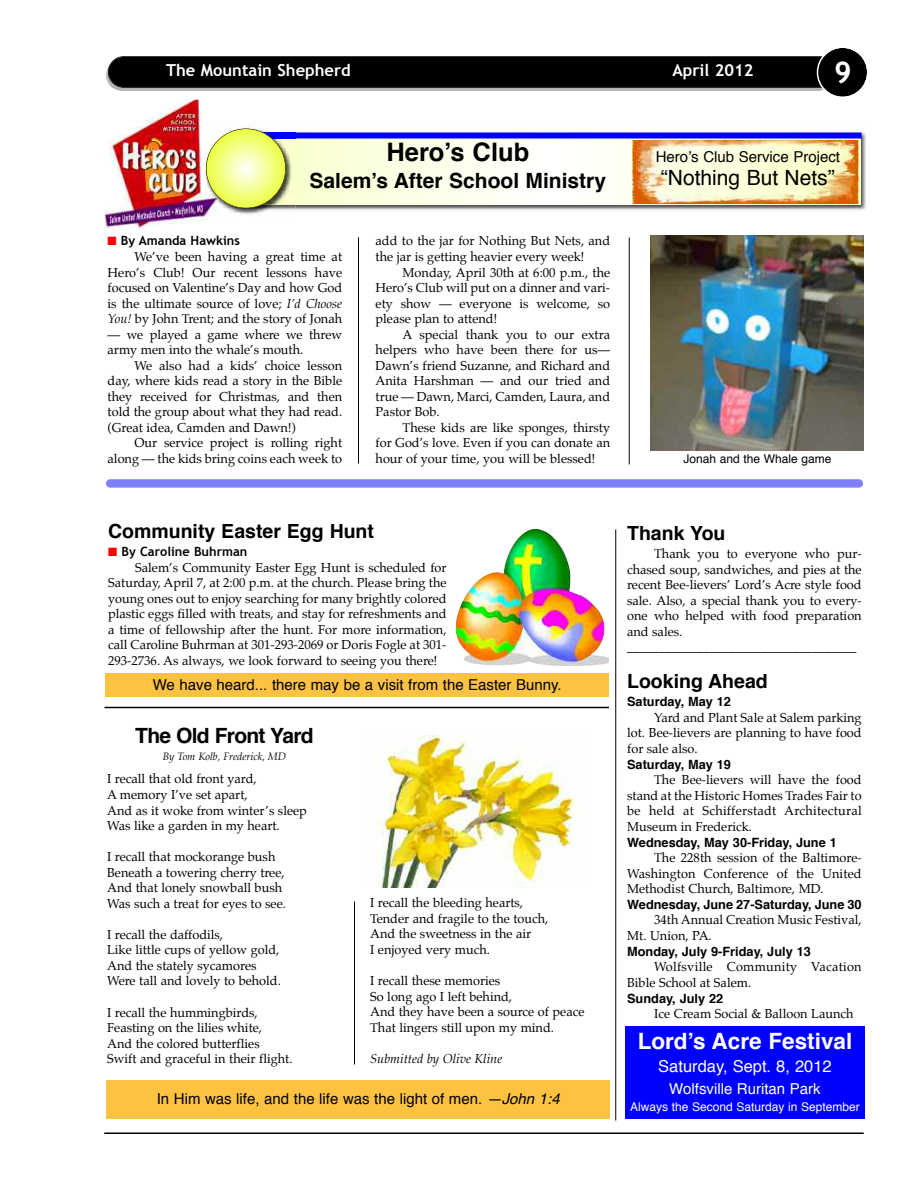
<style>
.page{position:relative;width:918px;height:1188px;background:#fff}
.page>*{position:absolute;margin:0;border:0;box-sizing:border-box;transform-origin:0 0}
.t1{font:700 30px "Trebuchet MS";color:#fff}
.t2{font:700 25.5px "Helvetica";color:#000}
.t3{font:700 22.5px "Helvetica";color:#fff}
.t4{font:700 21px "Helvetica";color:#000}
.t5{font:21px "Helvetica";color:#000}
.t6{font:700 21px "Helvetica";letter-spacing:-.035em;color:#000}
.t7{font:700 19.5px "Helvetica";color:#000}
.t8{font:700 16.5px "Trebuchet MS";color:#fff}
.t9{font:16.5px "Helvetica";color:#fff}
.t10{font:15px "Helvetica";color:#000}
.t11{font:15px "Helvetica";color:#fff}
.t12{font:12.75px/15.6px "Palatino";color:#000}
.t13{font:700 12.75px "Helvetica";color:#000}
.t14{font:12.75px/15.6px "Palatino";letter-spacing:.02em;color:#000}
.t15{font:700 12.75px "Trebuchet MS";color:#000}
.t16{font:italic 12.75px "Palatino";color:#000}
.t17{font:12px "Helvetica";color:#fff}
.t18{font:12px "Helvetica";color:#000}
.t19{font:italic 10.5px "Palatino";color:#000}
.s1{color:#f00}
.s2{font-style:italic}
</style>
<div class="page">
<div style="left:106px;top:59px;width:728px;height:32px;background:#b3b3b3;border-radius:16px"></div>
<div style="left:109px;top:57px;width:726px;height:30px;background:#000;border-radius:15px"></div>
<div style="left:108px;top:56px;width:727px;height:32px;border:2px solid #000;border-radius:16px"></div>
<svg style="left:817px;top:48px;width:50px;height:49px"></svg>
<hr style="left:104px;top:1132px;width:760px;height:2px;background:#000">
<img style="left:296px;top:132px;width:570px;height:79px">
<svg style="left:296px;top:138px;width:565px;height:67px"></svg>
<img style="left:104px;top:100px;width:105px;height:130px">
<div style="left:255px;top:132px;width:606px;height:6px;background:#00f"></div>
<img style="left:218px;top:127px;width:31px;height:86px">
<img style="left:234px;top:128px;width:62px;height:87px">
<img style="left:262px;top:138px;width:34px;height:67px">
<img style="left:201px;top:124px;width:17px;height:94px">
<img style="left:262px;top:132px;width:34px;height:6px">
<svg style="left:206px;top:129px;width:80px;height:79px;background:#effb7e"></svg>
<div style="left:206px;top:129px;width:80px;height:79px;border:1px solid #000;border-radius:50%"></div>
<div style="left:625px;top:1026px;width:240px;height:93px;background:#00f"></div>
<img style="left:632px;top:141px;width:227px;height:63px">
<img style="left:651px;top:236px;width:212px;height:214px">
<hr style="left:358px;top:237px;width:1px;height:227px;background:#000">
<hr style="left:629px;top:237px;width:1px;height:228px;background:#000">
<div style="left:106px;top:479px;width:757px;height:9px;background:#8080ff;border-radius:4px"></div>
<img style="left:456px;top:529px;width:153px;height:137px">
<div style="left:105px;top:674px;width:504px;height:23px;background:#fdc242"></div>
<div style="left:106px;top:1080px;width:504px;height:39px;background:#fdc242"></div>
<hr style="left:354px;top:902px;width:1px;height:163px;background:#000">
<hr style="left:615px;top:530px;width:1px;height:590px;background:#000">
<img style="left:376px;top:735px;width:199px;height:152px">
<hr style="left:105px;top:707px;width:504px;height:1px;background:#000">
<p class="t8" style="left:166px;top:61px;width:186px">The Mountain Shepherd</p>
<p class="t8" style="left:672px;top:61px;width:83px">April 2012</p>
<h1 class="t1" style="left:834px;top:54px;width:19px">9</h1>
<h2 class="t2" style="left:386px;top:141px;width:144px">Hero’s Club</h2>
<h3 class="t4" style="left:310px;top:172px;width:298px">Salem’s After School Ministry</h3>
<p class="t15" style="left:108px;top:234px;width:134px"><span class="s1">■</span> By Amanda Hawkins</p>
<p class="t12" style="left:108px;top:250px;width:236px;text-align:justify;text-indent:27px">We’ve been having a great time at Hero’s Club! Our recent lessons have focused on Valentine’s Day and how God is the ultimate source of love; <span class="s2">I’d Choose You!</span> by John Trent; and the story of Jonah</p>
<p class="t12" style="left:108px;top:327px;width:236px">— we played a game where we threw army men into the whale’s mouth.</p>
<p class="t12" style="left:108px;top:359px;width:236px;text-align:justify;text-indent:27px">We also had a kids’ choice lesson day, where kids read a story in the Bible they received for Christmas, and then told the group about what they had read. (Great idea, Camden and Dawn!)</p>
<p class="t12" style="left:108px;top:436px;width:236px;text-align:right">Our service project is rolling right along — the kids bring coins each week to</p>
<p class="t12" style="left:376px;top:234px;width:236px">add to the jar for Nothing But Nets, and the jar is getting heavier every week!</p>
<p class="t12" style="left:376px;top:265px;width:236px;text-align:justify;text-indent:27px">Monday, April 30th at 6:00 p.m., the Hero’s Club will put on a dinner and vari&shy;ety show — everyone is welcome, so please plan to attend!</p>
<p class="t12" style="left:376px;top:327px;width:236px;text-align:justify;text-indent:27px">A special thank you to our extra helpers who have been there for us— Dawn’s friend Suzanne, and Richard and Anita Harshman — and our tried and true — Dawn, Marci, Camden, Laura, and Pastor Bob.</p>
<p class="t12" style="left:376px;top:421px;width:236px;text-align:justify;text-indent:27px">These kids are like sponges, thirsty for God’s love. Even if you can donate an hour of your time, you will be blessed!</p>
<p class="t10" style="left:656px;top:151px;width:186px">Hero’s Club Service Project</p>
<h3 class="t5" style="left:661px;top:169px;width:175px">“Nothing But Nets”</h3>
<p class="t18" style="left:683px;top:454px;width:150px">Jonah and the Whale game</p>
<h3 class="t7" style="left:108px;top:523px;width:267px">Community Easter Egg Hunt</h3>
<p class="t15" style="left:108px;top:544px;width:141px"><span class="s1">■</span> By Caroline Buhrman</p>
<p class="t12" style="left:108px;top:560px;width:340px;text-align:justify;text-indent:27px">Salem’s Community Easter Egg Hunt is scheduled for Saturday, April 7, at 2:00 p.m. at the church. Please bring the young ones out to enjoy searching for many brightly colored plastic eggs filled with treats, and stay for refreshments and a time of fellowship after the hunt. For more information, call Caroline Buhrman at 301-293-2069 or Doris Fogle at 301- 293-2736. As always, we look forward to seeing you there!</p>
<p class="t10" style="left:153px;top:678px;width:411px">We have heard... there may be a visit from the Easter Bunny.</p>
<h3 class="t6" style="left:135px;top:727px;width:180px">The Old Front Yard</h3>
<p class="t19" style="left:163px;top:751px;width:125px">By Tom Kolb, Frederick, MD</p>
<p class="t12" style="left:107px;top:772px;width:201px">I recall that old front yard,<br>A memory I’ve set apart,<br>And as it woke from winter’s sleep<br>Was like a garden in my heart.</p>
<p class="t12" style="left:107px;top:850px;width:180px">I recall that mockorange bush<br>Beneath a towering cherry tree,<br>And that lonely snowball bush<br>Was such a treat for eyes to see.</p>
<p class="t12" style="left:107px;top:928px;width:175px">I recall the daffodils,<br>Like little cups of yellow gold,<br>And the stately sycamores<br>Were tall and lovely to behold.</p>
<p class="t12" style="left:107px;top:1005px;width:187px">I recall the hummingbirds,<br>Feasting on the lilies white,<br>And the colored butterflies<br>Swift and graceful in their flight.</p>
<p class="t12" style="left:370px;top:896px;width:180px">I recall the bleeding hearts,<br>Tender and fragile to the touch,<br>And the sweetness in the air<br>I enjoyed very much.</p>
<p class="t12" style="left:370px;top:974px;width:216px">I recall these memories<br>So long ago I left behind,<br>And they have been a source of peace<br>That lingers still upon my mind.</p>
<p class="t16" style="left:370px;top:1052px;width:134px">Submitted by Olive Kline</p>
<p class="t10" style="left:157px;top:1092px;width:404px">In Him was life, and the life was the light of men. <span class="s2">—John 1:4</span></p>
<h3 class="t7" style="left:627px;top:525px;width:100px">Thank You</h3>
<p class="t12" style="left:627px;top:547px;width:236px;text-indent:27px">Thank you to everyone who pur&shy;chased soup, sandwiches, and pies at the recent Bee-lievers’ Lord’s Acre style food sale. Also, a special thank you to every&shy;one who helped with food preparation and sales. ____________________________________</p>
<h3 class="t7" style="left:627px;top:673px;width:142px">Looking Ahead</h3>
<p class="t13" style="left:627px;top:696px;width:105px">Saturday, May 12</p>
<p class="t12" style="left:627px;top:710px;width:236px;text-align:justify;text-indent:27px">Yard and Plant Sale at Salem parking lot. Bee-lievers are planning to have food for sale also.</p>
<p class="t13" style="left:627px;top:759px;width:105px">Saturday, May 19</p>
<p class="t12" style="left:627px;top:773px;width:236px;text-align:justify;text-indent:27px">The Bee-lievers will have the food stand at the Historic Homes Trades Fair to be held at Schifferstadt Architectural Museum in Frederick.</p>
<p class="t13" style="left:627px;top:837px;width:211px">Wednesday, May 30-Friday, June 1</p>
<p class="t12" style="left:627px;top:851px;width:236px;text-align:justify;text-indent:27px">The 228th session of the Baltimore-Washington Conference of the United Methodist Church, Baltimore, MD.</p>
<p class="t13" style="left:627px;top:899px;width:236px">Wednesday, June 27-Saturday, June 30</p>
<p class="t12" style="left:627px;top:913px;width:236px;text-indent:27px">34th Annual Creation Music Festival,<br>Mt. Union, PA.</p>
<p class="t13" style="left:627px;top:946px;width:185px">Monday, July 9-Friday, July 13</p>
<p class="t14" style="left:627px;top:960px;width:236px;text-indent:27px">Wolfsville Community Vacation<br>Bible School at Salem.</p>
<p class="t13" style="left:627px;top:993px;width:98px">Sunday, July 22</p>
<p class="t12" style="left:654px;top:1007px;width:201px">Ice Cream Social &amp; Balloon Launch</p>
<h3 class="t3" style="left:638px;top:1031px;width:216px">Lord’s Acre Festival</h3>
<p class="t9" style="left:658px;top:1060px;width:175px">Saturday, Sept. 8, 2012</p>
<p class="t11" style="left:669px;top:1082px;width:153px">Wolfsville Ruritan Park</p>
<p class="t17" style="left:630px;top:1102px;width:231px">Always the Second Saturday in September</p>
</div>
